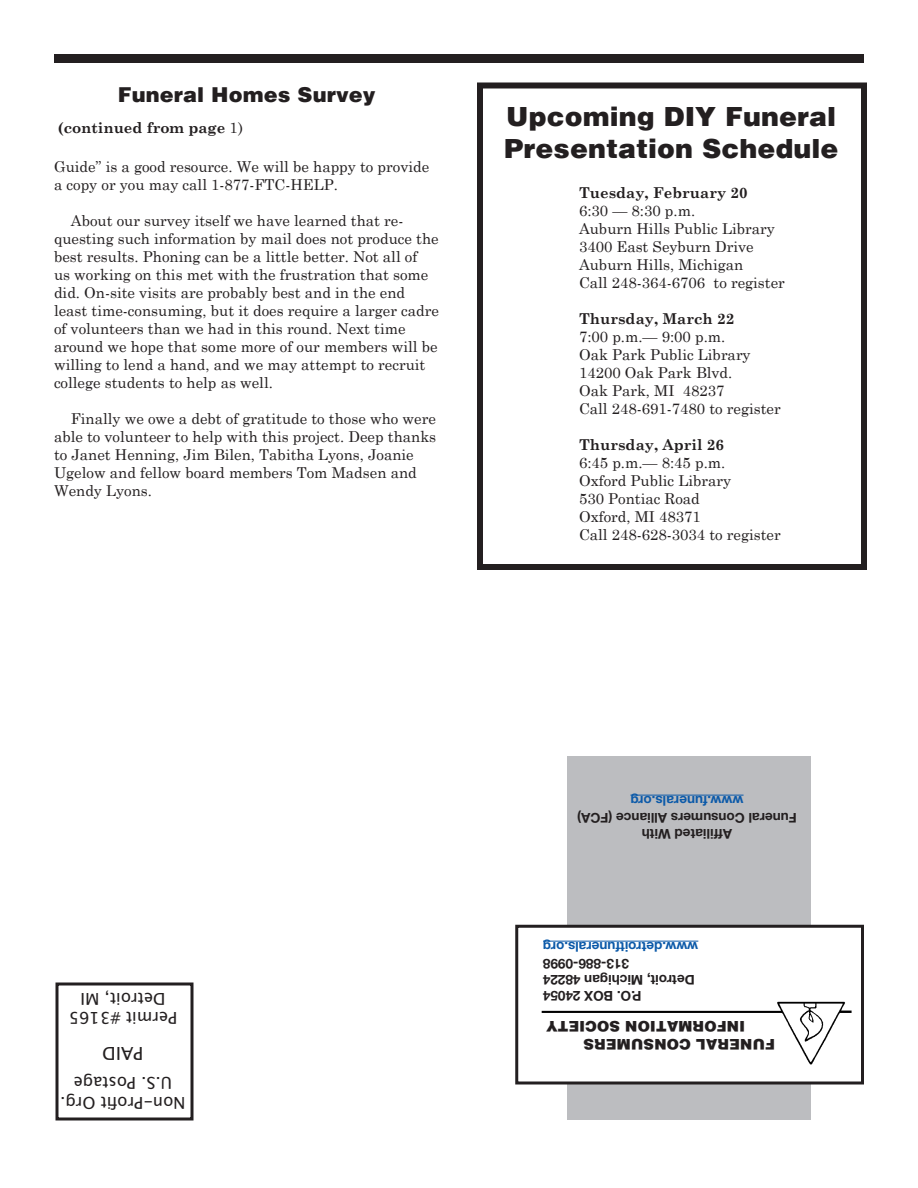
<style>
.page{position:relative;width:918px;height:1188px;background:#fff}
.page>*{position:absolute;margin:0;border:0;box-sizing:border-box;transform-origin:0 0}
.Headline{font:900 27px "Helvetica";color:#231f20}
.Headline_2nd{font:900 21px "Helvetica";color:#231f20}
.Body_Text-No_Indent{font:18px "Lucida Grande";color:#231f20}
.Body_Text-No_Indent-2{font:16.5px "Lucida Grande";color:#231f20}
.Body_Text{font:15px/18px "Century Schoolbook";color:#231f20}
.Body_Text-No_Indent-3{font:15px "Century Schoolbook";color:#231f20}
.Body_Text-No_Indent-4{font:700 15px "Century Schoolbook";color:#231f20}
.Body_Text-2{font:900 15px "Helvetica";color:#231f20}
.Body_Text-3{font:700 13.5px "Helvetica Neue";color:#231f20}
.Body_Text-No_Indent-5{font:700 13.5px "Helvetica Neue";color:#231f20}
.Body_Text-4{font:700 13.5px "Helvetica Neue";color:#0c5aa9}
.Body_Text-No_Indent-6{font:700 13.5px "Helvetica Neue";color:#0c5aa9}
.s1{font-weight:400}
</style>
<div class="page">
<div style="left:54px;top:54px;width:810px;height:9px;background:#231f20"></div>
<div style="left:56px;top:982px;width:138px;height:138px;border:3px solid #231f20"></div>
<div style="left:567px;top:756px;width:244px;height:364px;background:#bcbdc0"></div>
<hr style="left:630px;top:795px;width:114px;height:1px;background:#0c5aa9">
<div style="left:517px;top:926px;width:345px;height:157px;background:#fff"></div>
<div style="left:515px;top:925px;width:349px;height:160px;border:3px solid #231f20"></div>
<img style="left:541px;top:1001px;width:311px;height:64px">
<hr style="left:543px;top:941px;width:155px;height:1px;background:#0c5aa9">
<div style="left:477px;top:82px;width:390px;height:488px;border:6px solid #231f20"></div>
<p class="Headline_2nd" style="left:118px;top:82px;width:259px">Funeral Homes Survey</p>
<p class="Body_Text-No_Indent-4" style="left:58px;top:118px;width:187px">(continued from page <span class="s1">1)</span></p>
<p class="Body_Text" style="left:54px;top:157px;width:377px">Guide” is a good resource. We will be happy to provide a copy or you may call 1-877-FTC-HELP.</p>
<p class="Body_Text" style="left:54px;top:211px;width:387px;text-indent:17px">About our survey itself we have learned that re&shy;questing such information by mail does not produce the best results. Phoning can be a little better. Not all of<br>us working on this met with the frustration that some did. On-site visits are probably best and in the end least time-consuming, but it does require a larger cadre of volunteers than we had in this round. Next time around we hope that some more of our members will be willing to lend a hand, and we may attempt to recruit college students to help as well.</p>
<p class="Body_Text" style="left:54px;top:409px;width:384px;text-indent:17px">Finally we owe a debt of gratitude to those who were able to volunteer to help with this project. Deep thanks to Janet Henning, Jim Bilen, Tabitha Lyons, Joanie Ugelow and fellow board members Tom Madsen and Wendy Lyons.</p>
<p class="Headline" style="left:506px;top:100px;width:332px">Upcoming DIY Funeral</p>
<p class="Headline" style="left:504px;top:132px;width:336px">Presentation Schedule</p>
<p class="Body_Text-No_Indent-4" style="left:579px;top:183px;width:170px">Tuesday, February 20</p>
<p class="Body_Text-No_Indent-3" style="left:579px;top:201px;width:118px">6:30 — 8:30 p.m.</p>
<p class="Body_Text-No_Indent-3" style="left:579px;top:219px;width:197px">Auburn Hills Public Library</p>
<p class="Body_Text-No_Indent-3" style="left:579px;top:237px;width:176px">3400 East Seyburn Drive</p>
<p class="Body_Text-No_Indent-3" style="left:579px;top:255px;width:166px">Auburn Hills, Michigan</p>
<p class="Body_Text-No_Indent-3" style="left:579px;top:273px;width:207px">Call 248-364-6706 to register</p>
<p class="Body_Text-No_Indent-4" style="left:579px;top:309px;width:157px">Thursday, March 22</p>
<p class="Body_Text-No_Indent-3" style="left:579px;top:327px;width:148px">7:00 p.m.— 9:00 p.m.</p>
<p class="Body_Text-No_Indent-3" style="left:579px;top:345px;width:173px">Oak Park Public Library</p>
<p class="Body_Text-No_Indent-3" style="left:579px;top:363px;width:155px">14200 Oak Park Blvd.</p>
<p class="Body_Text-No_Indent-3" style="left:579px;top:381px;width:147px">Oak Park, MI 48237</p>
<p class="Body_Text-No_Indent-3" style="left:579px;top:399px;width:203px">Call 248-691-7480 to register</p>
<p class="Body_Text-No_Indent-4" style="left:579px;top:435px;width:147px">Thursday, April 26</p>
<p class="Body_Text-No_Indent-3" style="left:579px;top:453px;width:148px">6:45 p.m.— 8:45 p.m.</p>
<p class="Body_Text-No_Indent-3" style="left:579px;top:471px;width:154px">Oxford Public Library</p>
<p class="Body_Text-No_Indent-3" style="left:579px;top:489px;width:122px">530 Pontiac Road</p>
<p class="Body_Text-No_Indent-3" style="left:579px;top:507px;width:123px">Oxford, MI 48371</p>
<p class="Body_Text-No_Indent-3" style="left:579px;top:525px;width:203px">Call 248-628-3034 to register</p>
<p class="Body_Text-No_Indent-2" style="left:165px;top:1008px;width:86px;rotate:-180deg">Detroit, MI</p>
<p class="Body_Text-No_Indent-2" style="left:177px;top:1028px;width:110px;rotate:-180deg">Permit #3165</p>
<p class="Body_Text-No_Indent" style="left:144px;top:1063px;width:43px;rotate:-180deg">PAID</p>
<p class="Body_Text-No_Indent-2" style="left:172px;top:1093px;width:100px;rotate:-180deg">U.S. Postage</p>
<p class="Body_Text-No_Indent-2" style="left:186px;top:1112px;width:127px;rotate:-180deg">Non-Profit Org.</p>
<p class="Body_Text-No_Indent-6" style="left:744px;top:810px;width:115px;rotate:-180deg">www.funerals.org</p>
<p class="Body_Text-No_Indent-5" style="left:797px;top:826px;width:221px;rotate:-180deg">Funeral Consumers Alliance (FCA)</p>
<p class="Body_Text-No_Indent-5" style="left:732px;top:842px;width:92px;rotate:-180deg">Affiliated With</p>
<p class="Body_Text-4" style="left:698px;top:956px;width:157px;rotate:-180deg">www.detroitfunerals.org</p>
<p class="Body_Text-3" style="left:629px;top:972px;width:88px;rotate:-180deg">313-886-0998</p>
<p class="Body_Text-3" style="left:695px;top:988px;width:153px;rotate:-180deg">Detroit, Michigan 48224</p>
<p class="Body_Text-3" style="left:642px;top:1004px;width:100px;rotate:-180deg">P.O. BOX 24054</p>
<p class="Body_Text-2" style="left:745px;top:1035px;width:201px;rotate:-180deg">INFORMATION SOCIETY</p>
<p class="Body_Text-2" style="left:775px;top:1053px;width:193px;rotate:-180deg">FUNERAL CONSUMERS</p>
</div>
